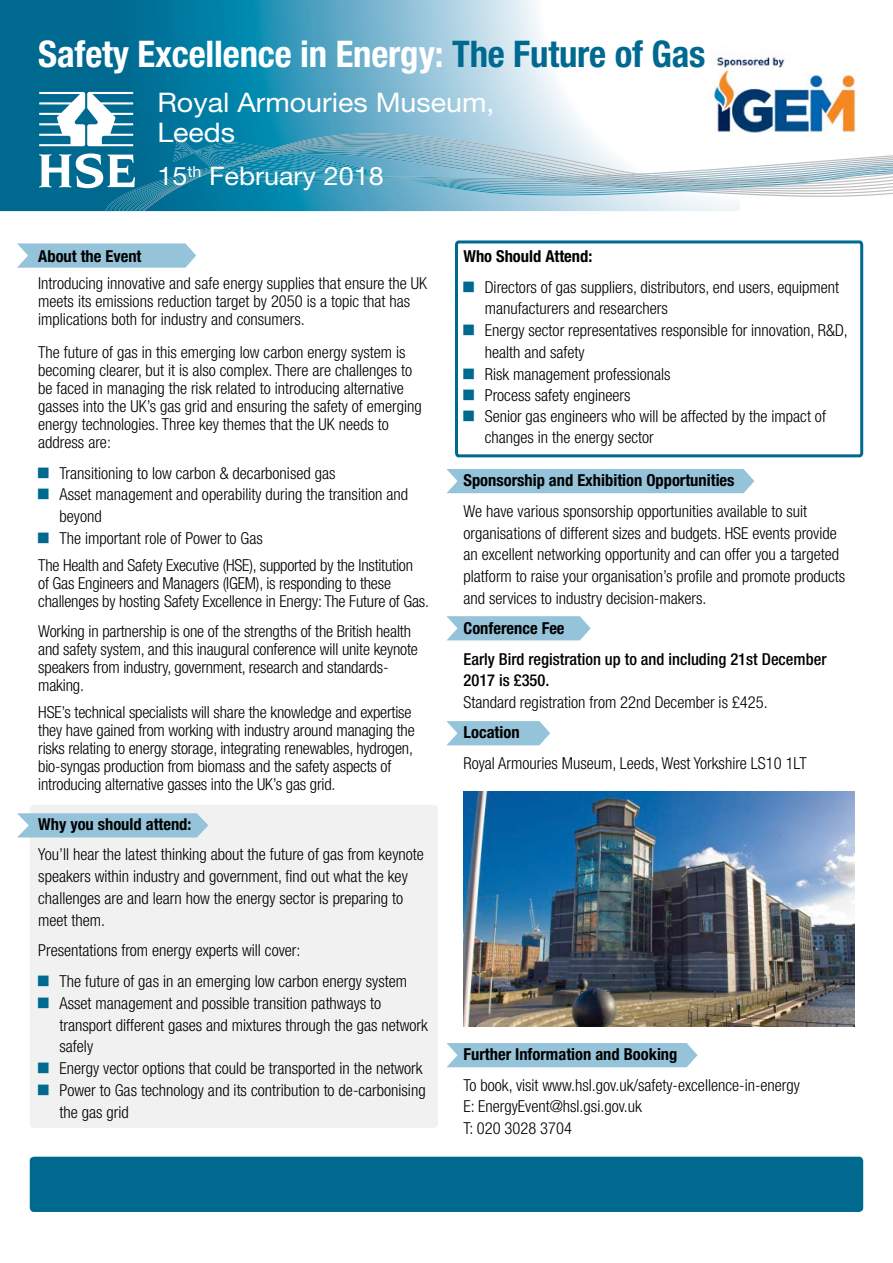
<style>
.page{position:relative;width:893px;height:1263px;background:#fff}
.page>*{position:absolute;margin:0;border:0;box-sizing:border-box;transform-origin:0 0}
.t1{font:700 condensed 36.75px "Helvetica Neue LT";letter-spacing:-.005em;color:#fff}
.t2{font:27px "Helvetica Neue LT";color:#fff;scale:1.06 1}
.t3{font:25.5px "Helvetica Neue LT";color:#fff;scale:1.06 1}
.body_copy{font:300 condensed 16.5px/18px "Helvetica Neue LT";color:#000}
.B_head{font:700 condensed 16.5px "Helvetica Neue LT";color:#000}
.body_copy-2{font:500 condensed 16.5px/21.8px "Helvetica Neue LT";color:#000}
.body_copy-3{font:700 condensed 16.5px "Helvetica Neue LT";color:#000}
.s1{color:#006990}
</style>
<div class="page">
<svg style="left:0;top:0;width:559px;height:211px;background:#4598b7"></svg>
<div style="left:30px;top:805px;width:408px;height:323px;background:#f1f1f1;border-radius:4px"></div>
<svg style="left:17px;top:813px;width:191px;height:24px;background:#9bc6dc"></svg>
<div style="left:446px;top:469px;width:308px;height:24px;background:#95c3da"></div>
<svg style="left:446px;top:616px;width:145px;height:24px;background:#9ec8dd"></svg>
<svg style="left:446px;top:721px;width:104px;height:24px;background:#a0c9de"></svg>
<div style="left:446px;top:1043px;width:251px;height:24px;background:#95c3da"></div>
<svg style="left:455px;top:240px;width:409px;height:218px"></svg>
<div style="left:30px;top:1157px;width:833px;height:55px;background:#006990;border-radius:4px"></div>
<svg style="left:17px;top:243px;width:179px;height:25px;background:#9ec8dd"></svg>
<svg style="left:39px;top:92px;width:854px;height:120px"></svg>
<img style="left:463px;top:791px;width:392px;height:235px">
<img style="left:706px;top:57px;width:163px;height:87px">
<svg style="left:463px;top:281px;width:11px;height:11px"></svg>
<svg style="left:463px;top:324px;width:11px;height:11px"></svg>
<svg style="left:463px;top:368px;width:11px;height:11px"></svg>
<svg style="left:463px;top:390px;width:11px;height:10px"></svg>
<svg style="left:463px;top:411px;width:11px;height:10px"></svg>
<p class="t1" style="left:38px;top:31px;width:669px">Safety Excellence in Energy: <span class="s1">The Future of Gas</span></p>
<p class="t2" style="left:157px;top:86px;width:320px">Royal Armouries Museum,</p>
<p class="t2" style="left:157px;top:116px;width:75px">Leeds</p>
<p class="t3" style="left:157px;top:161px;width:215px">15<sup>th</sup> February 2018</p>
<p class="B_head" style="left:38px;top:246px;width:105px">About the Event</p>
<p class="body_copy" style="left:38px;top:274px;width:390px">Introducing innovative and safe energy supplies that ensure the UK meets its emissions reduction target by 2050 is a topic that has implications both for industry and consumers.</p>
<p class="body_copy" style="left:38px;top:343px;width:385px">The future of gas in this emerging low carbon energy system is becoming clearer, but it is also complex. There are challenges to be faced in managing the risk related to introducing alternative gasses into the UK’s gas grid and ensuring the safety of emerging energy technologies. Three key themes that the UK needs to address are:</p>
<p class="body_copy" style="left:60px;top:464px;width:277px">Transitioning to low carbon &amp; decarbonised gas</p>
<p class="body_copy" style="left:60px;top:484px;width:350px;line-height:21.8px">Asset management and operability during the transition and beyond</p>
<p class="body_copy" style="left:60px;top:529px;width:205px">The important role of Power to Gas</p>
<p class="body_copy" style="left:38px;top:556px;width:392px">The Health and Safety Executive (HSE), supported by the Institution<br>of Gas Engineers and Managers (IGEM), is responding to these challenges by hosting Safety Excellence in Energy: The Future of Gas.</p>
<p class="body_copy" style="left:38px;top:622px;width:381px">Working in partnership is one of the strengths of the British health and safety system, and this inaugural conference will unite keynote speakers from industry, government, research and standards&shy;making.</p>
<p class="body_copy" style="left:38px;top:703px;width:378px">HSE’s technical specialists will share the knowledge and expertise they have gained from working with industry around managing the risks relating to energy storage, integrating renewables, hydrogen, bio-syngas production from biomass and the safety aspects of introducing alternative gasses into the UK’s gas grid.</p>
<p class="body_copy-3" style="left:38px;top:814px;width:155px">Why you should attend:</p>
<p class="body_copy" style="left:38px;top:844px;width:387px;line-height:21.8px">You’ll hear the latest thinking about the future of gas from keynote speakers within industry and government, find out what the key challenges are and learn how the energy sector is preparing to meet them.</p>
<p class="body_copy" style="left:38px;top:941px;width:264px">Presentations from energy experts will cover:</p>
<p class="body_copy" style="left:60px;top:972px;width:349px">The future of gas in an emerging low carbon energy system</p>
<p class="body_copy" style="left:60px;top:992px;width:370px;line-height:21.8px">Asset management and possible transition pathways to transport different gases and mixtures through the gas network safely</p>
<p class="body_copy" style="left:60px;top:1059px;width:364px">Energy vector options that could be transported in the network</p>
<p class="body_copy" style="left:60px;top:1079px;width:368px;line-height:21.8px">Power to Gas technology and its contribution to de-carbonising the gas grid</p>
<p class="B_head" style="left:463px;top:246px;width:130px">Who Should Attend:</p>
<p class="body_copy" style="left:485px;top:276px;width:356px;line-height:21.8px">Directors of gas suppliers, distributors, end users, equipment manufacturers and researchers</p>
<p class="body_copy" style="left:485px;top:319px;width:365px;line-height:21.8px">Energy sector representatives responsible for innovation, R&amp;D, health and safety</p>
<p class="body_copy" style="left:485px;top:365px;width:187px">Risk management professionals</p>
<p class="body_copy" style="left:485px;top:386px;width:147px">Process safety engineers</p>
<p class="body_copy" style="left:485px;top:406px;width:343px;line-height:21px">Senior gas engineers who will be affected by the impact of changes in the energy sector</p>
<p class="body_copy-3" style="left:463px;top:470px;width:273px">Sponsorship and Exhibition Opportunities</p>
<p class="body_copy" style="left:463px;top:500px;width:383px;line-height:21.8px">We have various sponsorship opportunities available to suit organisations of different sizes and budgets. HSE events provide an excellent networking opportunity and can offer you a targeted platform to raise your organisation’s profile and promote products and services to industry decision-makers.</p>
<p class="B_head" style="left:463px;top:618px;width:103px">Conference Fee</p>
<p class="body_copy-2" style="left:463px;top:648px;width:365px">Early Bird registration up to and including 21st December<br>2017 is £350.</p>
<p class="body_copy" style="left:463px;top:693px;width:306px">Standard registration from 22nd December is £425.</p>
<p class="B_head" style="left:463px;top:722px;width:58px">Location</p>
<p class="body_copy" style="left:463px;top:754px;width:345px">Royal Armouries Museum, Leeds, West Yorkshire LS10 1LT</p>
<p class="B_head" style="left:463px;top:1044px;width:215px">Further Information and Booking</p>
<p class="body_copy" style="left:463px;top:1076px;width:338px">To book, visit www.hsl.gov.uk/safety-excellence-in-energy</p>
<p class="body_copy" style="left:463px;top:1097px;width:180px">E: EnergyEvent@hsl.gsi.gov.uk</p>
<p class="body_copy" style="left:463px;top:1119px;width:110px">T: 020 3028 3704</p>
</div>
